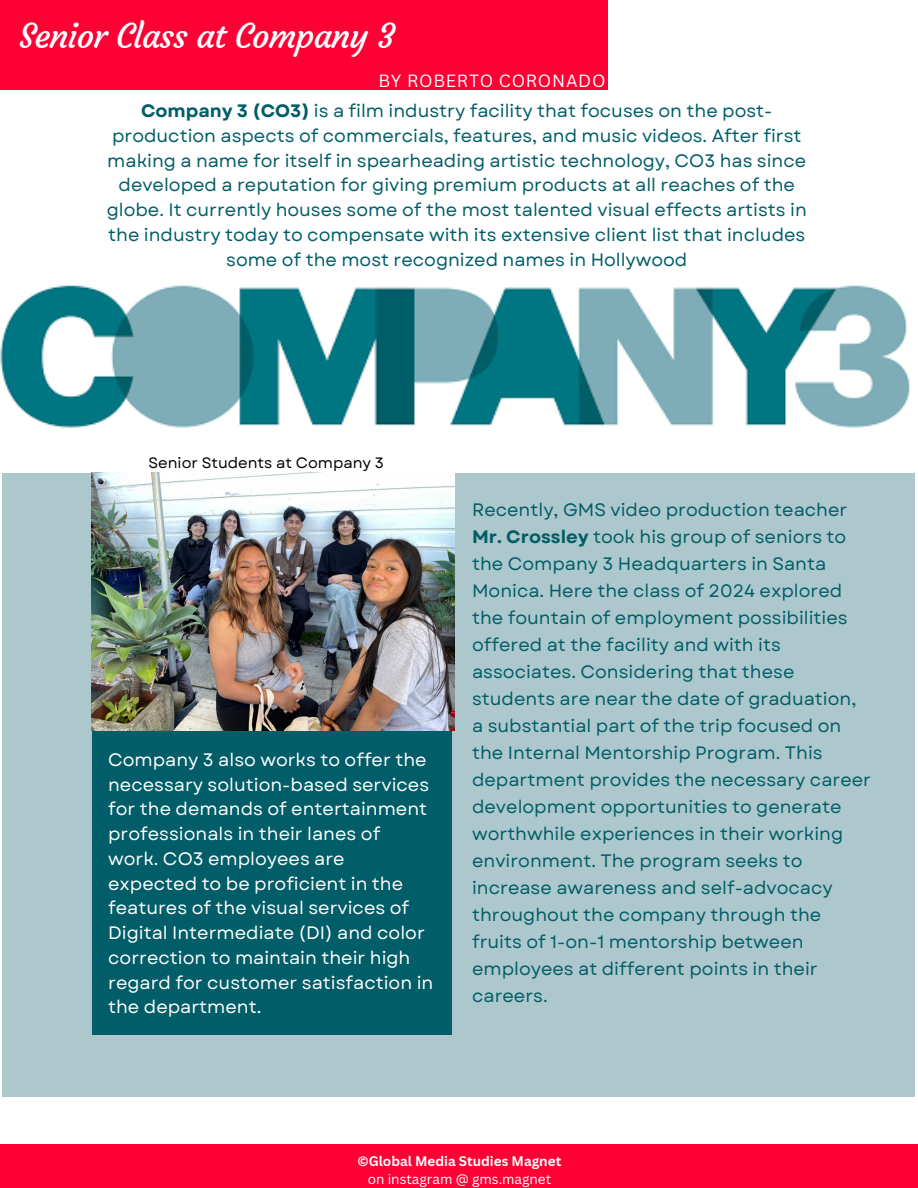
<style>
.page{position:relative;width:918px;height:1188px;background:#fff}
.page>*{position:absolute;margin:0;border:0;box-sizing:border-box;transform-origin:0 0}
.t1{font:34.05px "Courgette";letter-spacing:-.025em;color:#fefefe}
.t2{font:18px/27px "Garet";color:#015d67;text-align:center}
.t3{font:18px/24.8px "Garet";color:#fefefe}
.t4{font:17.25px "Canva Sans";letter-spacing:.04em;color:#fefefe}
.t5{font:15px "Garet";color:#000}
.t6{font:700 13.5px "Canva Sans";color:#fff}
.t7{font:13.5px "Canva Sans";color:#fff}
.s1{font-weight:700}
</style>
<div class="page">
<div style="left:2px;top:473px;width:913px;height:623px;background:#adc8cc"></div>
<div style="left:0;top:0;width:607px;height:90px;background:#ff0035"></div>
<div style="left:92px;top:484px;width:359px;height:551px;background:#015d67"></div>
<img style="left:0;top:285px;width:910px;height:143px">
<div style="left:1px;top:1145px;width:917px;height:43px;background:#ff0035"></div>
<img style="left:92px;top:473px;width:362px;height:258px">
<h1 class="t1" style="left:19px;top:15px;width:378px">Senior Class at Company 3</h1>
<h3 class="t4" style="left:378px;top:68px;width:229px">BY ROBERTO CORONADO</h3>
<p class="t2" style="left:107px;top:98px;width:702px;line-height:24.8px"><span class="s1">Company 3 (CO3)</span> is a film industry facility that focuses on the post&shy;production aspects of commercials, features, and music videos. After first making a name for itself in spearheading artistic technology, CO3 has since developed a reputation for giving premium products at all reaches of the globe. It currently houses some of the most talented visual effects artists in the industry today to compensate with its extensive client list that includes some of the most recognized names in Hollywood</p>
<p class="t5" style="left:149px;top:452px;width:237px">Senior Students at Company 3</p>
<p class="t3" style="left:108px;top:747px;width:327px">Company 3 also works to offer the necessary solution-based services for the demands of entertainment professionals in their lanes of work. CO3 employees are expected to be proficient in the features of the visual services of<br>Digital Intermediate (DI) and color correction to maintain their high regard for customer satisfaction in the department.</p>
<p class="t2" style="left:472px;top:497px;width:401px;text-align:left">Recently, GMS video production teacher <span class="s1">Mr. Crossley</span> took his group of seniors to the Company 3 Headquarters in Santa Monica. Here the class of 2024 explored the fountain of employment possibilities offered at the facility and with its associates. Considering that these students are near the date of graduation, a substantial part of the trip focused on the Internal Mentorship Program. This department provides the necessary career development opportunities to generate worthwhile experiences in their working environment. The program seeks to increase awareness and self-advocacy throughout the company through the fruits of 1-on-1 mentorship between employees at different points in their careers.</p>
<h3 class="t6" style="left:357px;top:1151px;width:205px">©Global Media Studies Magnet</h3>
<p class="t7" style="left:368px;top:1169px;width:185px">on instagram @ gms.magnet</p>
</div>
